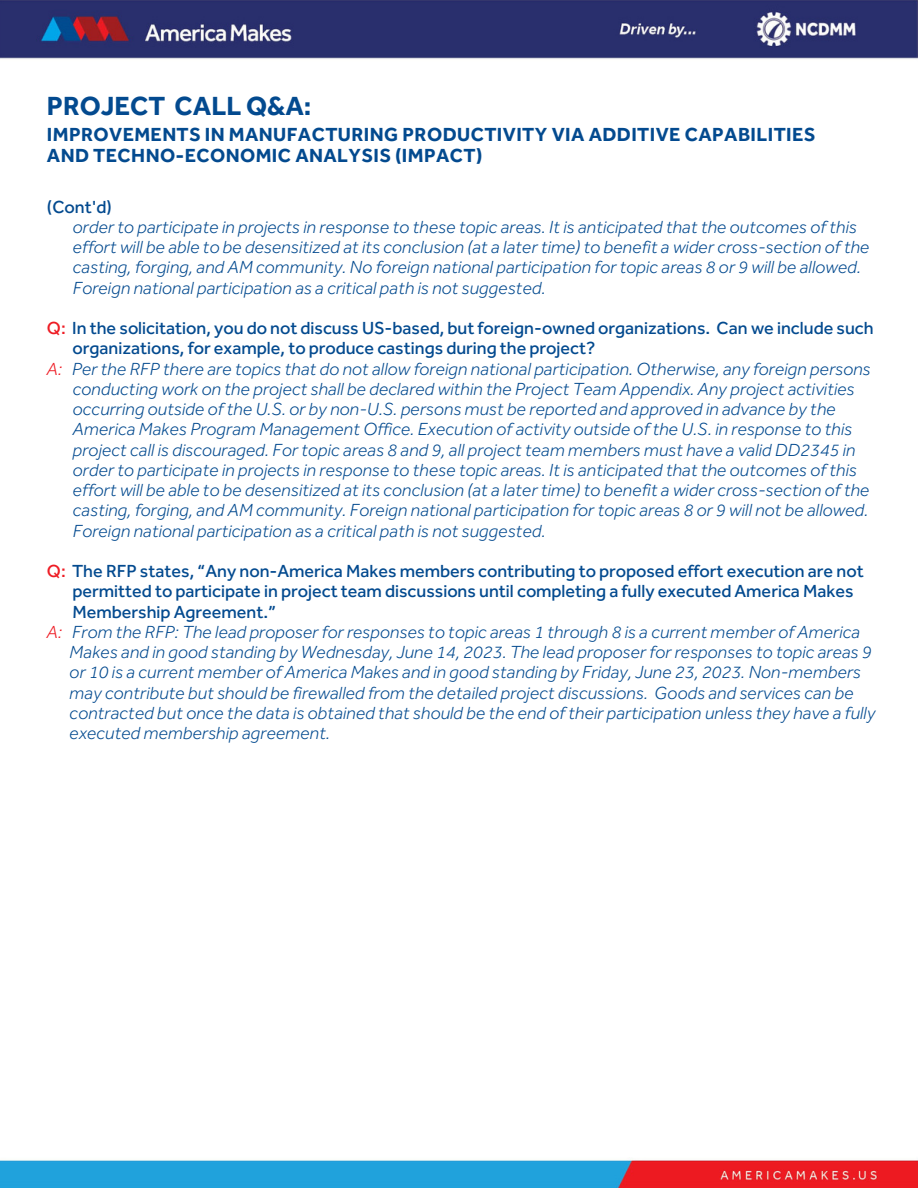
<style>
.page{position:relative;width:918px;height:1188px;background:#fff}
.page>*{position:absolute;margin:0;border:0;box-sizing:border-box;transform-origin:0 0}
.t1{font:700 27px "Effra Trial";color:#034a8f}
.t2{font:700 19.5px "Effra Trial";letter-spacing:.02em;color:#034a8f}
.t3{font:italic 300 18px "Effra Trial";color:#034a8f}
.t4{font:500 18px "Effra Trial";color:#034a8f}
.s1{color:#ee1c24}
</style>
<div class="page">
<img style="left:0;top:0;width:918px;height:59px">
<img style="left:0;top:1157px;width:918px;height:31px">
<p class="t1" style="left:47px;top:90px;width:266px">PROJECT CALL Q&amp;A:</p>
<p class="t2" style="left:47px;top:123px;width:770px">IMPROVEMENTS IN MANUFACTURING PRODUCTIVITY VIA ADDITIVE CAPABILITIES</p>
<p class="t2" style="left:47px;top:144px;width:437px">AND TECHNO-ECONOMIC ANALYSIS (IMPACT)</p>
<p class="t4" style="left:47px;top:196px;width:66px">(Cont'd)</p>
<p class="t3" style="left:73px;top:216px;width:786px">order to participate in projects in response to these topic areas. It is anticipated that the outcomes of this</p>
<p class="t3" style="left:73px;top:236px;width:798px">effort will be able to be desensitized at its conclusion (at a later time) to benefit a wider cross-section of the</p>
<p class="t3" style="left:73px;top:257px;width:790px">casting, forging, and AM community. No foreign national participation for topic areas 8 or 9 will be allowed.</p>
<p class="t3" style="left:73px;top:277px;width:474px">Foreign national participation as a critical path is not suggested.</p>
<p class="t4" style="left:47px;top:317px;width:828px"><span class="s1">Q:</span> In the solicitation, you do not discuss US-based, but foreign-owned organizations. Can we include such</p>
<p class="t4" style="left:73px;top:338px;width:524px">organizations, for example, to produce castings during the project?</p>
<p class="t3" style="left:47px;top:358px;width:825px"><span class="s1">A:</span> Per the RFP there are topics that do not allow foreign national participation. Otherwise, any foreign persons</p>
<p class="t3" style="left:73px;top:378px;width:783px">conducting work on the project shall be declared within the Project Team Appendix. Any project activities</p>
<p class="t3" style="left:73px;top:398px;width:765px">occurring outside of the U.S. or by non-U.S. persons must be reported and approved in advance by the</p>
<p class="t3" style="left:73px;top:419px;width:781px">America Makes Program Management Office. Execution of activity outside of the U.S. in response to this</p>
<p class="t3" style="left:73px;top:439px;width:784px">project call is discouraged. For topic areas 8 and 9, all project team members must have a valid DD2345 in</p>
<p class="t3" style="left:73px;top:459px;width:786px">order to participate in projects in response to these topic areas. It is anticipated that the outcomes of this</p>
<p class="t3" style="left:73px;top:479px;width:798px">effort will be able to be desensitized at its conclusion (at a later time) to benefit a wider cross-section of the</p>
<p class="t3" style="left:73px;top:500px;width:797px">casting, forging, and AM community. Foreign national participation for topic areas 8 or 9 will not be allowed.</p>
<p class="t3" style="left:73px;top:520px;width:474px">Foreign national participation as a critical path is not suggested.</p>
<p class="t4" style="left:47px;top:560px;width:818px"><span class="s1">Q:</span> The RFP states, “Any non-America Makes members contributing to proposed effort execution are not</p>
<p class="t4" style="left:73px;top:581px;width:783px">permitted to participate in project team discussions until completing a fully executed America Makes</p>
<p class="t4" style="left:73px;top:601px;width:205px">Membership Agreement.”</p>
<p class="t3" style="left:47px;top:621px;width:815px"><span class="s1">A:</span> From the RFP: The lead proposer for responses to topic areas 1 through 8 is a current member of America</p>
<p class="t3" style="left:70px;top:641px;width:804px">Makes and in good standing by Wednesday, June 14, 2023. The lead proposer for responses to topic areas 9</p>
<p class="t3" style="left:70px;top:662px;width:793px">or 10 is a current member of America Makes and in good standing by Friday, June 23, 2023. Non-members</p>
<p class="t3" style="left:70px;top:682px;width:786px">may contribute but should be firewalled from the detailed project discussions. Goods and services can be</p>
<p class="t3" style="left:70px;top:702px;width:807px">contracted but once the data is obtained that should be the end of their participation unless they have a fully</p>
<p class="t3" style="left:70px;top:722px;width:262px">executed membership agreement.</p>
</div>
